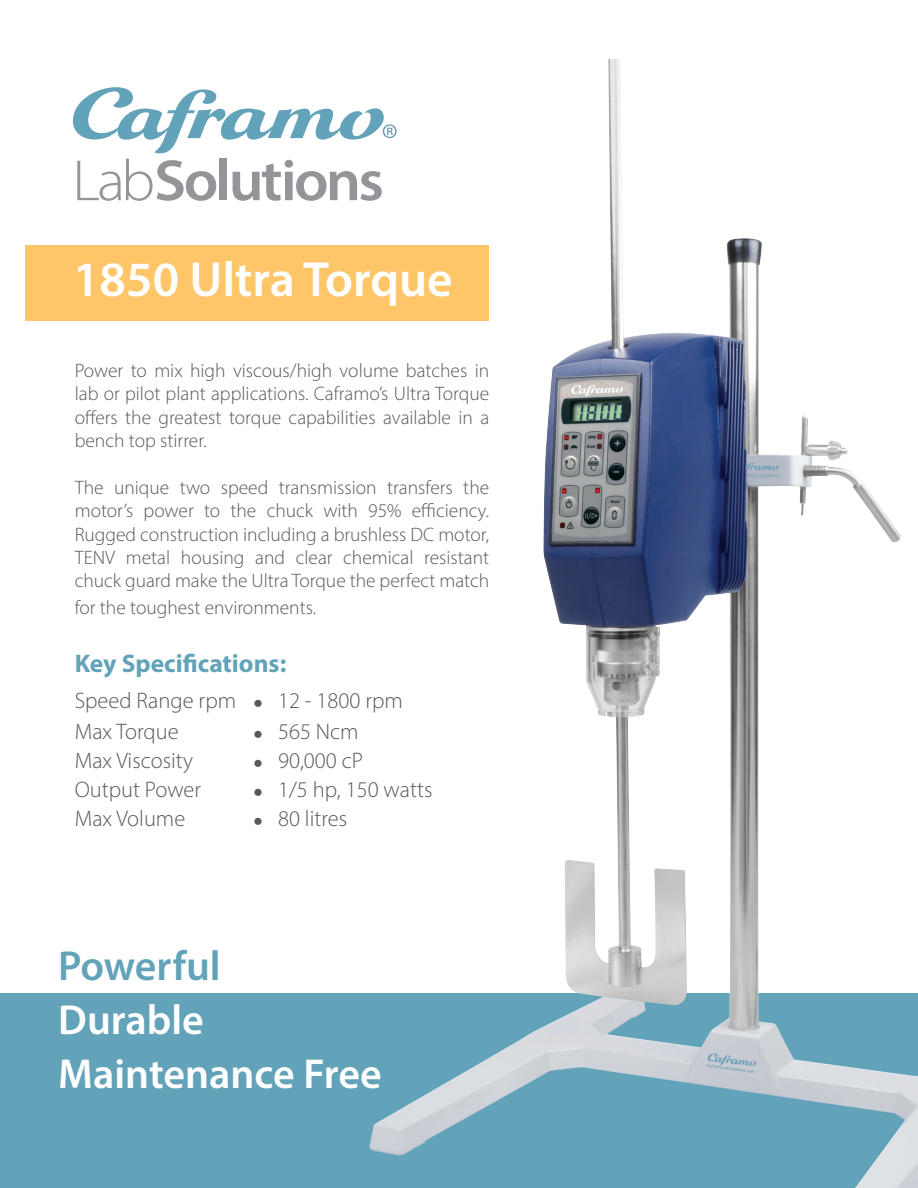
<style>
.page{position:relative;width:918px;height:1188px;background:#fff}
.page>*{position:absolute;margin:0;border:0;box-sizing:border-box;transform-origin:0 0}
.t1{font:600 49.5px "Myriad Pro";color:#fff}
.t2{font:600 42px "Myriad Pro";color:#fff}
.t3{font:600 42px "Myriad Pro";color:#63a3b9}
.t4{font:700 25.5px "Myriad Pro";color:#63a3b9}
.t5{font:300 22.5px "Myriad Pro";color:#57585a}
.t6{font:300 19.5px/23.4px "Myriad Pro";color:#57585a;text-align:justify}
.s1{font-family:"Times New Roman";font-weight:700;font-size:16.5px}
</style>
<div class="page">
<div style="left:26px;top:245px;width:463px;height:76px;background:#fec669"></div>
<div style="left:0;top:994px;width:918px;height:194px;background:#63a3b9"></div>
<svg style="left:77px;top:159px;width:139px;height:42px"></svg>
<div style="left:220px;top:159px;width:7px;height:41px;background:#939598"></div>
<svg style="left:233px;top:160px;width:136px;height:41px"></svg>
<svg style="left:72px;top:87px;width:297px;height:66px"></svg>
<img style="left:369px;top:59px;width:549px;height:1129px">
<p class="t1" style="left:73px;top:248px;width:381px">1850 Ultra Torque</p>
<p class="t6" style="left:75px;top:358px;width:416px">Power to mix high viscous/high volume batches in lab or pilot plant applications. Caframo’s Ultra Torque offers the greatest torque capabilities available in a bench top stirrer.</p>
<p class="t6" style="left:75px;top:475px;width:416px">The unique two speed transmission transfers the motor’s power to the chuck with 95% efficiency.<br>Rugged construction including a brushless DC motor, TENV metal housing and clear chemical resistant chuck guard make the Ultra Torque the perfect match</p>
<p class="t6" style="left:75px;top:596px;width:243px">for the toughest environments.</p>
<p class="t4" style="left:75px;top:647px;width:213px">Key Specifications:</p>
<p class="t5" style="left:75px;top:687px;width:163px">Speed Range rpm</p>
<p class="t5" style="left:253px;top:687px;width:151px"><span class="s1">●</span> 12 - 1800 rpm</p>
<p class="t5" style="left:75px;top:718px;width:105px">Max Torque</p>
<p class="t5" style="left:253px;top:718px;width:107px"><span class="s1">●</span> 565 Ncm</p>
<p class="t5" style="left:75px;top:747px;width:120px">Max Viscosity</p>
<p class="t5" style="left:253px;top:747px;width:111px"><span class="s1">●</span> 90,000 cP</p>
<p class="t5" style="left:75px;top:776px;width:128px">Output Power</p>
<p class="t5" style="left:253px;top:776px;width:181px"><span class="s1">●</span> 1/5 hp, 150 watts</p>
<p class="t5" style="left:75px;top:805px;width:112px">Max Volume</p>
<p class="t5" style="left:253px;top:805px;width:95px"><span class="s1">●</span> 80 litres</p>
<p class="t3" style="left:58px;top:939px;width:164px">Powerful</p>
<p class="t2" style="left:58px;top:993px;width:147px">Durable</p>
<p class="t2" style="left:58px;top:1047px;width:325px">Maintenance Free</p>
</div>
